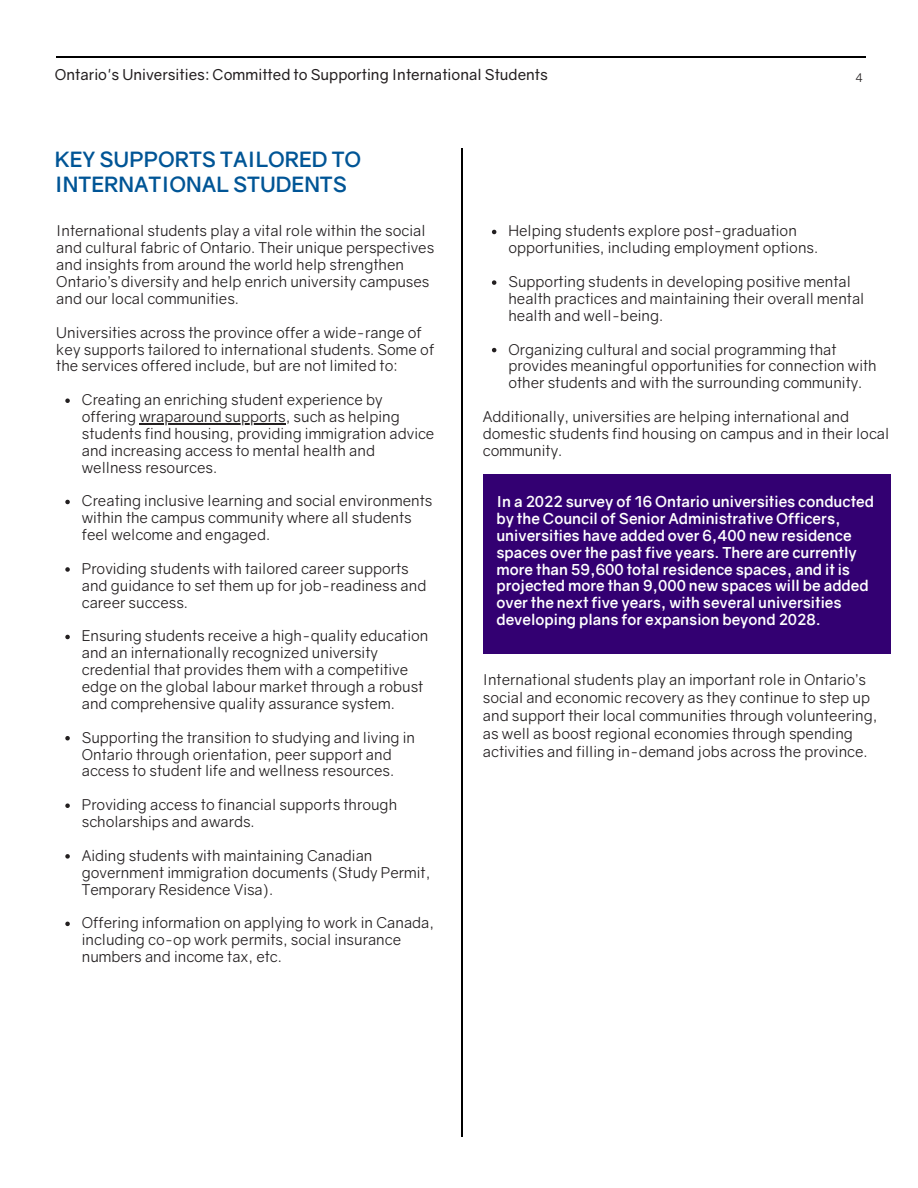
<style>
.page{position:relative;width:918px;height:1188px;background:#fff}
.page>*{position:absolute;margin:0;border:0;box-sizing:border-box;transform-origin:0 0}
.t1{font:700 21px/24.8px "Gravity";color:#005596}
.t2{font:15px/16.8px "Gravity";color:#231f20}
.t3{font:700 15px/16.8px "Gravity";color:#fff}
.t4{font:15px "Gravity";color:#231f20}
.t5{font:12px "Gravity";color:#231f20}
</style>
<div class="page">
<hr style="left:462px;top:148px;width:1px;height:988px;background:#000">
<hr style="left:56px;top:56px;width:810px;height:1px;background:#000">
<div style="left:483px;top:474px;width:408px;height:180px;background:#330072"></div>
<svg style="left:65px;top:398px;width:5px;height:5px"></svg>
<hr style="left:139px;top:423px;width:147px;height:1px;background:#231f20">
<svg style="left:65px;top:500px;width:5px;height:4px"></svg>
<svg style="left:65px;top:567px;width:5px;height:5px"></svg>
<svg style="left:65px;top:635px;width:5px;height:4px"></svg>
<svg style="left:65px;top:736px;width:5px;height:4px"></svg>
<svg style="left:65px;top:803px;width:5px;height:5px"></svg>
<svg style="left:65px;top:854px;width:5px;height:5px"></svg>
<svg style="left:65px;top:922px;width:5px;height:4px"></svg>
<svg style="left:492px;top:230px;width:4px;height:4px"></svg>
<svg style="left:492px;top:280px;width:4px;height:5px"></svg>
<svg style="left:492px;top:348px;width:4px;height:4px"></svg>
<p class="t4" style="left:55px;top:65px;width:495px">Ontario's Universities: Committed to Supporting International Students</p>
<p class="t5" style="left:856px;top:70px;width:9px">4</p>
<h1 class="t1" style="left:55px;top:147px;width:308px">KEY SUPPORTS TAILORED TO<br>INTERNATIONAL STUDENTS</h1>
<p class="t2" style="left:56px;top:222px;width:379px">International students play a vital role within the social and cultural fabric of Ontario. Their unique perspectives and insights from around the world help strengthen Ontario’s diversity and help enrich university campuses and our local communities.</p>
<p class="t2" style="left:56px;top:324px;width:379px">Universities across the province offer a wide-range of key supports tailored to international students. Some of the services offered include, but are not limited to:</p>
<p class="t2" style="left:82px;top:391px;width:354px">Creating an enriching student experience by offering wraparound supports, such as helping students find housing, providing immigration advice and increasing access to mental health and wellness resources.</p>
<p class="t2" style="left:82px;top:492px;width:352px">Creating inclusive learning and social environments within the campus community where all students feel welcome and engaged.</p>
<p class="t2" style="left:82px;top:560px;width:346px">Providing students with tailored career supports and guidance to set them up for job-readiness and career success.</p>
<p class="t2" style="left:82px;top:627px;width:348px">Ensuring students receive a high-quality education and an internationally recognized university credential that provides them with a competitive edge on the global labour market through a robust and comprehensive quality assurance system.</p>
<p class="t2" style="left:82px;top:729px;width:335px">Supporting the transition to studying and living in<br>Ontario through orientation, peer support and access to student life and wellness resources.</p>
<p class="t2" style="left:82px;top:796px;width:317px">Providing access to financial supports through scholarships and awards.</p>
<p class="t2" style="left:82px;top:847px;width:350px">Aiding students with maintaining Canadian government immigration documents (Study Permit,<br>Temporary Residence Visa).</p>
<p class="t2" style="left:82px;top:914px;width:354px">Offering information on applying to work in Canada, including co-op work permits, social insurance numbers and income tax, etc.</p>
<p class="t2" style="left:508px;top:222px;width:311px">Helping students explore post-graduation opportunities, including employment options.</p>
<p class="t2" style="left:508px;top:273px;width:358px">Supporting students in developing positive mental health practices and maintaining their overall mental health and well-being.</p>
<p class="t2" style="left:508px;top:341px;width:370px">Organizing cultural and social programming that provides meaningful opportunities for connection with other students and with the surrounding community.</p>
<p class="t2" style="left:483px;top:408px;width:408px">Additionally, universities are helping international and domestic students find housing on campus and in their local community.</p>
<p class="t3" style="left:496px;top:493px;width:379px">In a 2022 survey of 16 Ontario universities conducted by the Council of Senior Administrative Officers, universities have added over 6,400 new residence spaces over the past five years. There are currently more than 59,600 total residence spaces, and it is projected more than 9,000 new spaces will be added over the next five years, with several universities developing plans for expansion beyond 2028.</p>
<p class="t2" style="left:483px;top:670px;width:396px;line-height:18px">International students play an important role in Ontario’s social and economic recovery as they continue to step up and support their local communities through volunteering, as well as boost regional economies through spending activities and filling in-demand jobs across the province.</p>
</div>
